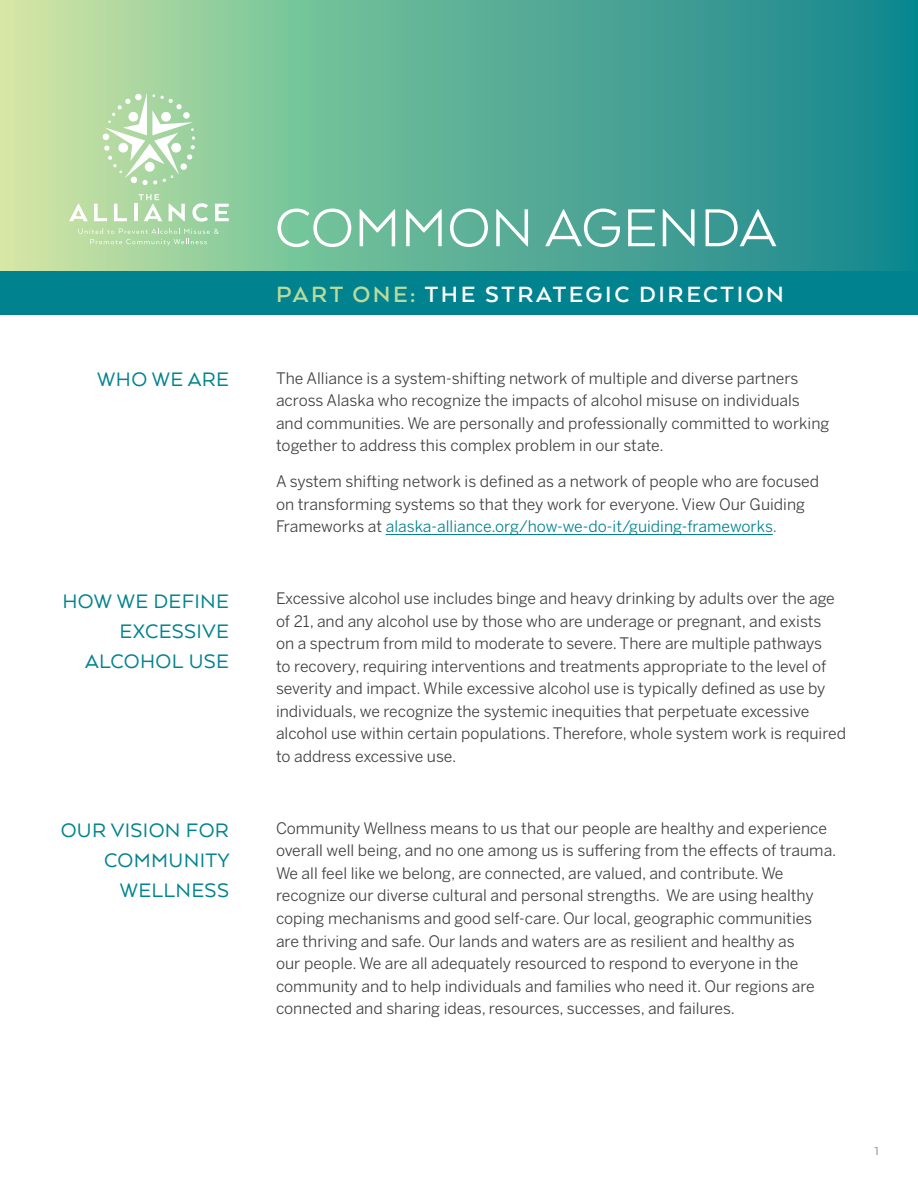
<style>
.page{position:relative;width:918px;height:1188px;background:#fff}
.page>*{position:absolute;margin:0;border:0;box-sizing:border-box;transform-origin:0 0}
.t1{font:61.5px "Arquitecta";color:#fff}
.t2{font:700 25.5px "Arquitecta";letter-spacing:.1em;color:#fff}
.t3{font:22.5px/30px "Arquitecta";letter-spacing:.015em;color:#00838e;text-align:right}
.t4{font:15.75px/22.5px "Benton Sans";color:#414042}
.t5{font:700 13.5px "Arquitecta";color:#a7a9ac}
.s1{color:#badb9b}
.s2{color:#00838e}
</style>
<div class="page">
<svg style="left:0;top:0;width:918px;height:271px;background:#62b297"></svg>
<svg style="left:69px;top:204px;width:19px;height:17px"></svg>
<svg style="left:94px;top:204px;width:13px;height:17px"></svg>
<svg style="left:114px;top:204px;width:13px;height:17px"></svg>
<hr style="left:134px;top:204px;width:3px;height:17px;background:#fff">
<svg style="left:139px;top:194px;width:23px;height:27px"></svg>
<svg style="left:169px;top:204px;width:16px;height:17px"></svg>
<svg style="left:192px;top:203px;width:16px;height:19px"></svg>
<svg style="left:215px;top:204px;width:14px;height:17px"></svg>
<svg style="left:102px;top:93px;width:93px;height:92px"></svg>
<svg style="left:78px;top:228px;width:141px;height:18px;background:#b1daa9"></svg>
<hr style="left:386px;top:534px;width:387px;height:1px;background:#00838e">
<div style="left:0;top:271px;width:918px;height:43px;background:#00838e"></div>
<h1 class="t1" style="left:275px;top:189px;width:503px">COMMON AGENDA</h1>
<h2 class="t2" style="left:276px;top:278px;width:509px"><span class="s1">PART ONE:</span> THE STRATEGIC DIRECTION</h2>
<h3 class="t3" style="left:97px;top:364px;width:133px">WHO WE ARE</h3>
<p class="t4" style="left:276px;top:367px;width:555px">The Alliance is a system-shifting network of multiple and diverse partners across Alaska who recognize the impacts of alcohol misuse on individuals and communities. We are personally and professionally committed to working together to address this complex problem in our state.</p>
<p class="t4" style="left:276px;top:470px;width:545px">A system shifting network is defined as a network of people who are focused on transforming systems so that they work for everyone. View Our Guiding<br>Frameworks at <span class="s2">alaska-alliance.org/how-we-do-it/guiding-frameworks.</span></p>
<h3 class="t3" style="left:62px;top:585px;width:168px">HOW WE DEFINE<br>EXCESSIVE<br>ALCOHOL USE</h3>
<p class="t4" style="left:276px;top:587px;width:572px">Excessive alcohol use includes binge and heavy drinking by adults over the age of 21, and any alcohol use by those who are underage or pregnant, and exists<br>on a spectrum from mild to moderate to severe. There are multiple pathways<br>to recovery, requiring interventions and treatments appropriate to the level of severity and impact. While excessive alcohol use is typically defined as use by individuals, we recognize the systemic inequities that perpetuate excessive alcohol use within certain populations. Therefore, whole system work is required to address excessive use.</p>
<h3 class="t3" style="left:61px;top:815px;width:171px">OUR VISION FOR<br>COMMUNITY<br>WELLNESS</h3>
<p class="t4" style="left:276px;top:817px;width:562px">Community Wellness means to us that our people are healthy and experience overall well being, and no one among us is suffering from the effects of trauma.<br>We all feel like we belong, are connected, are valued, and contribute. We recognize our diverse cultural and personal strengths. We are using healthy coping mechanisms and good self-care. Our local, geographic communities are thriving and safe. Our lands and waters are as resilient and healthy as<br>our people. We are all adequately resourced to respond to everyone in the community and to help individuals and families who need it. Our regions are connected and sharing ideas, resources, successes, and failures.</p>
<p class="t5" style="left:875px;top:1143px;width:6px">1</p>
</div>
